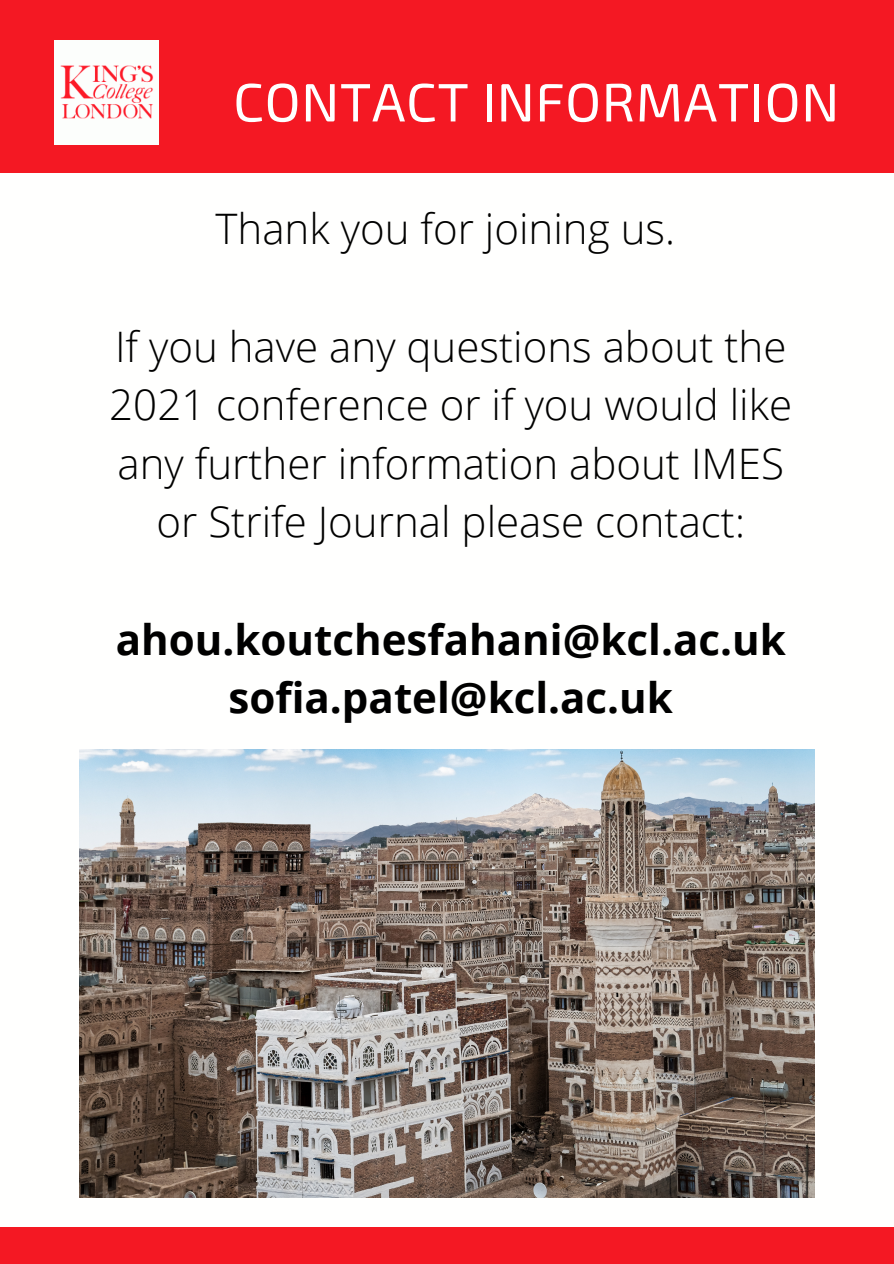
<style>
.page{position:relative;width:894px;height:1264px;background:#fff}
.page>*{position:absolute;margin:0;border:0;box-sizing:border-box;transform-origin:0 0}
.t1{font:54px "Exo 2";letter-spacing:.01em;color:#fff}
.t2{font:300 42px/58.5px "Open Sans";color:#000;text-align:center}
.t3{font:700 42px "Open Sans";color:#000}
</style>
<div class="page">
<div style="left:0;top:0;width:893px;height:173px;background:#f41823"></div>
<img style="left:54px;top:40px;width:104px;height:104px">
<div style="left:0;top:1226px;width:893px;height:37px;background:#f41823"></div>
<img style="left:80px;top:749px;width:734px;height:448px">
<p class="t1" style="left:233px;top:67px;width:607px">CONTACT INFORMATION</p>
<p class="t2" style="left:215px;top:199px;width:461px">Thank you for joining us.</p>
<p class="t2" style="left:109px;top:316px;width:684px">If you have any questions about the 2021 conference or if you would like any further information about IMES or Strife Journal please contact:</p>
<p class="t3" style="left:116px;top:609px;width:671px">ahou.koutchesfahani@kcl.ac.uk</p>
<p class="t3" style="left:228px;top:668px;width:446px">sofia.patel@kcl.ac.uk</p>
</div>
